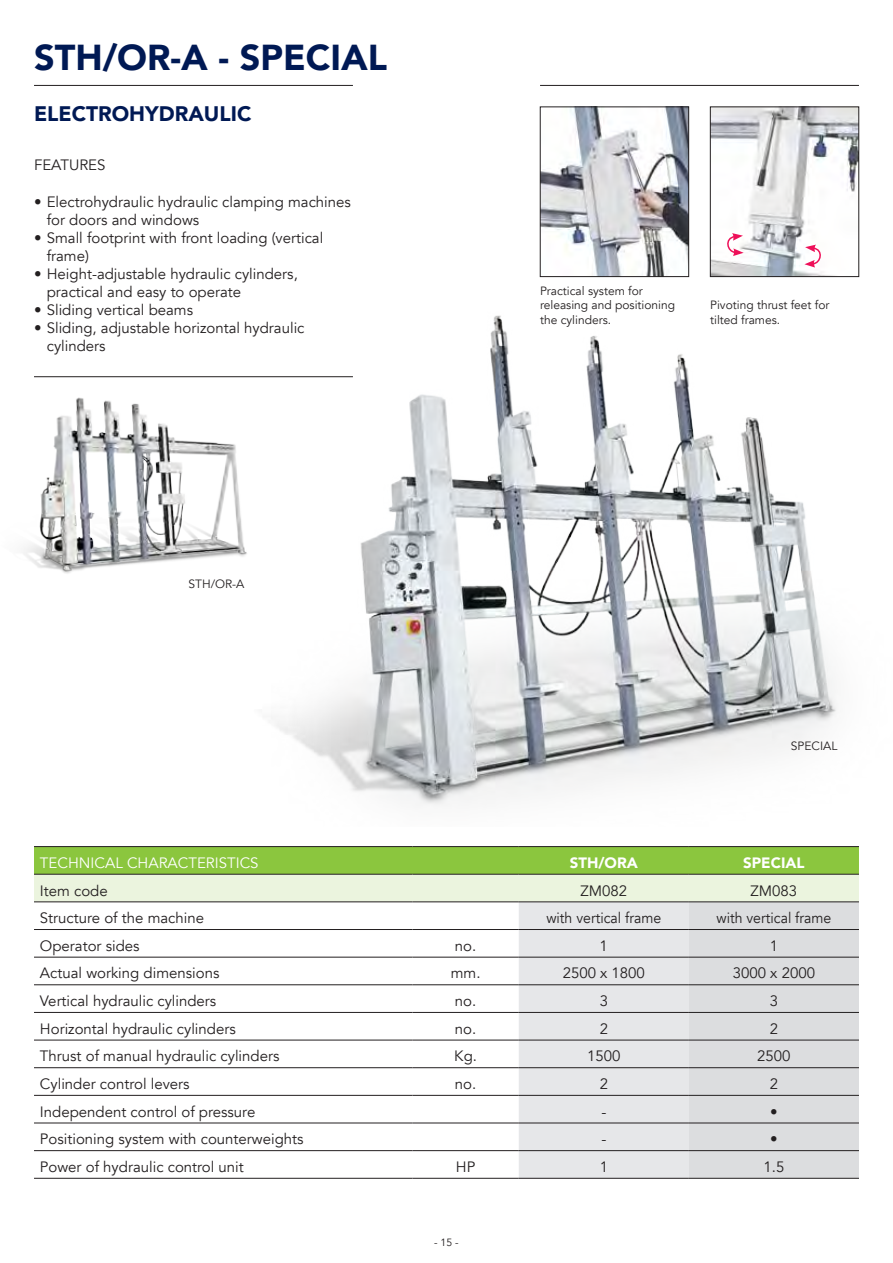
<style>
.page{position:relative;width:893px;height:1263px;background:#fff}
.page>*{position:absolute;margin:0;border:0;box-sizing:border-box;transform-origin:0 0}
.t1{font:900 36px "Avenir";color:#001954}
.t2{font:900 21px "Avenir";color:#001954}
.t3{font:15px/18px "Avenir";color:#231f20}
.t4{font:15px "Avenir";color:#231f20;scale:.94 1}
.t5{font:15px "Avenir";color:#fff}
.t6{font:900 15px "Avenir";color:#fff}
.t7{font:12px/14.4px "Avenir";color:#231f20}
.t8{font:10.5px "Avenir";color:#231f20}
</style>
<div class="page">
<img style="left:221px;top:315px;width:616px;height:491px">
<hr style="left:34px;top:85px;width:319px;height:1px;background:#231f20">
<hr style="left:34px;top:376px;width:319px;height:1px;background:#231f20">
<img style="left:542px;top:109px;width:145px;height:166px">
<div style="left:540px;top:107px;width:149px;height:170px;border:1px solid #231f20"></div>
<img style="left:712px;top:109px;width:145px;height:166px">
<div style="left:710px;top:107px;width:149px;height:170px;border:1px solid #231f20"></div>
<hr style="left:540px;top:85px;width:319px;height:1px;background:#231f20">
<img style="left:23px;top:383px;width:239px;height:204px">
<svg style="left:804px;top:245px;width:20px;height:23px"></svg>
<svg style="left:724px;top:233px;width:20px;height:23px"></svg>
<svg style="left:34px;top:847px;width:825px;height:54px;background:#b9db8c"></svg>
<div style="left:519px;top:902px;width:170px;height:276px;background:#e6e7e9"></div>
<div style="left:689px;top:902px;width:170px;height:276px;background:#dcdddf"></div>
<hr style="left:34px;top:929px;width:378px;height:1px;background:#231f20">
<hr style="left:412px;top:929px;width:107px;height:1px;background:#231f20">
<hr style="left:519px;top:929px;width:170px;height:1px;background:#231f20">
<hr style="left:689px;top:929px;width:170px;height:1px;background:#231f20">
<hr style="left:34px;top:957px;width:378px;height:1px;background:#231f20">
<hr style="left:412px;top:957px;width:107px;height:1px;background:#231f20">
<hr style="left:519px;top:957px;width:170px;height:1px;background:#231f20">
<hr style="left:689px;top:957px;width:170px;height:1px;background:#231f20">
<hr style="left:34px;top:984px;width:378px;height:1px;background:#231f20">
<hr style="left:412px;top:984px;width:107px;height:1px;background:#231f20">
<hr style="left:519px;top:984px;width:170px;height:1px;background:#231f20">
<hr style="left:689px;top:984px;width:170px;height:1px;background:#231f20">
<hr style="left:34px;top:1012px;width:378px;height:1px;background:#231f20">
<hr style="left:412px;top:1012px;width:107px;height:1px;background:#231f20">
<hr style="left:519px;top:1012px;width:170px;height:1px;background:#231f20">
<hr style="left:689px;top:1012px;width:170px;height:1px;background:#231f20">
<hr style="left:34px;top:1040px;width:378px;height:1px;background:#231f20">
<hr style="left:412px;top:1040px;width:107px;height:1px;background:#231f20">
<hr style="left:519px;top:1040px;width:170px;height:1px;background:#231f20">
<hr style="left:689px;top:1040px;width:170px;height:1px;background:#231f20">
<hr style="left:34px;top:1067px;width:378px;height:1px;background:#231f20">
<hr style="left:412px;top:1067px;width:107px;height:1px;background:#231f20">
<hr style="left:519px;top:1067px;width:170px;height:1px;background:#231f20">
<hr style="left:689px;top:1067px;width:170px;height:1px;background:#231f20">
<hr style="left:34px;top:1095px;width:378px;height:1px;background:#231f20">
<hr style="left:412px;top:1095px;width:107px;height:1px;background:#231f20">
<hr style="left:519px;top:1095px;width:170px;height:1px;background:#231f20">
<hr style="left:689px;top:1095px;width:170px;height:1px;background:#231f20">
<hr style="left:34px;top:1122px;width:378px;height:1px;background:#231f20">
<hr style="left:412px;top:1122px;width:107px;height:1px;background:#231f20">
<hr style="left:519px;top:1122px;width:170px;height:1px;background:#231f20">
<hr style="left:689px;top:1122px;width:170px;height:1px;background:#231f20">
<hr style="left:34px;top:1150px;width:378px;height:1px;background:#231f20">
<hr style="left:412px;top:1150px;width:107px;height:1px;background:#231f20">
<hr style="left:34px;top:1178px;width:378px;height:1px;background:#231f20">
<hr style="left:412px;top:1178px;width:107px;height:1px;background:#231f20">
<hr style="left:34px;top:901px;width:378px;height:1px;background:#231f20">
<hr style="left:34px;top:846px;width:378px;height:1px;background:#231f20">
<hr style="left:34px;top:874px;width:378px;height:1px;background:#231f20">
<hr style="left:412px;top:846px;width:107px;height:1px;background:#231f20">
<hr style="left:412px;top:874px;width:107px;height:1px;background:#231f20">
<hr style="left:412px;top:901px;width:107px;height:1px;background:#231f20">
<hr style="left:519px;top:901px;width:170px;height:1px;background:#231f20">
<hr style="left:689px;top:901px;width:170px;height:1px;background:#231f20">
<hr style="left:519px;top:846px;width:170px;height:1px;background:#231f20">
<hr style="left:689px;top:846px;width:170px;height:1px;background:#231f20">
<hr style="left:519px;top:874px;width:170px;height:1px;background:#231f20">
<hr style="left:689px;top:874px;width:170px;height:1px;background:#231f20">
<hr style="left:519px;top:1150px;width:170px;height:1px;background:#231f20">
<hr style="left:689px;top:1150px;width:170px;height:1px;background:#231f20">
<hr style="left:519px;top:1178px;width:170px;height:1px;background:#231f20">
<hr style="left:689px;top:1178px;width:170px;height:1px;background:#231f20">
<h1 class="t1" style="left:34px;top:27px;width:355px">STH/OR-A - SPECIAL</h1>
<h2 class="t2" style="left:34px;top:96px;width:219px">ELECTROHYDRAULIC</h2>
<p class="t3" style="left:34px;top:157px;width:73px">FEATURES</p>
<p class="t3" style="left:47px;top:193px;width:306px;text-indent:-13px">• Electrohydraulic hydraulic clamping machines for doors and windows</p>
<p class="t3" style="left:47px;top:229px;width:278px;text-indent:-13px">• Small footprint with front loading (vertical frame)</p>
<p class="t3" style="left:47px;top:265px;width:253px;text-indent:-13px">• Height-adjustable hydraulic cylinders, practical and easy to operate</p>
<p class="t3" style="left:34px;top:301px;width:161px">• Sliding vertical beams</p>
<p class="t3" style="left:47px;top:319px;width:259px;text-indent:-13px">• Sliding, adjustable horizontal hydraulic cylinders</p>
<p class="t7" style="left:188px;top:577px;width:58px">STH/OR-A</p>
<p class="t7" style="left:540px;top:284px;width:137px">Practical system for releasing and positioning the cylinders.</p>
<p class="t7" style="left:710px;top:298px;width:121px">Pivoting thrust feet for tilted frames.</p>
<p class="t7" style="left:791px;top:739px;width:48px">SPECIAL</p>
<p class="t5" style="left:40px;top:854px;width:220px">TECHNICAL CHARACTERISTICS</p>
<p class="t6" style="left:570px;top:850px;width:70px">STH/ORA</p>
<p class="t6" style="left:743px;top:850px;width:63px">SPECIAL</p>
<p class="t3" style="left:40px;top:882px;width:69px">Item code</p>
<p class="t3" style="left:580px;top:882px;width:48px">ZM082</p>
<p class="t3" style="left:751px;top:882px;width:48px">ZM083</p>
<p class="t3" style="left:40px;top:909px;width:166px">Structure of the machine</p>
<p class="t4" style="left:546px;top:909px;width:124px">with vertical frame</p>
<p class="t4" style="left:716px;top:909px;width:124px">with vertical frame</p>
<p class="t3" style="left:40px;top:937px;width:101px">Operator sides</p>
<p class="t3" style="left:455px;top:937px;width:23px">no.</p>
<p class="t3" style="left:600px;top:937px;width:10px">1</p>
<p class="t3" style="left:770px;top:937px;width:10px">1</p>
<p class="t3" style="left:40px;top:964px;width:181px">Actual working dimensions</p>
<p class="t3" style="left:451px;top:964px;width:31px">mm.</p>
<p class="t3" style="left:563px;top:964px;width:84px">2500 x 1800</p>
<p class="t3" style="left:733px;top:964px;width:84px">3000 x 2000</p>
<p class="t3" style="left:40px;top:992px;width:178px">Vertical hydraulic cylinders</p>
<p class="t3" style="left:455px;top:992px;width:23px">no.</p>
<p class="t3" style="left:600px;top:992px;width:10px">3</p>
<p class="t3" style="left:770px;top:992px;width:10px">3</p>
<p class="t3" style="left:40px;top:1020px;width:197px">Horizontal hydraulic cylinders</p>
<p class="t3" style="left:455px;top:1020px;width:23px">no.</p>
<p class="t3" style="left:600px;top:1020px;width:10px">2</p>
<p class="t3" style="left:770px;top:1020px;width:10px">2</p>
<p class="t3" style="left:40px;top:1047px;width:241px">Thrust of manual hydraulic cylinders</p>
<p class="t3" style="left:454px;top:1047px;width:24px">Kg.</p>
<p class="t3" style="left:587px;top:1047px;width:35px">1500</p>
<p class="t3" style="left:757px;top:1047px;width:35px">2500</p>
<p class="t3" style="left:40px;top:1075px;width:151px">Cylinder control levers</p>
<p class="t3" style="left:455px;top:1075px;width:23px">no.</p>
<p class="t3" style="left:600px;top:1075px;width:10px">2</p>
<p class="t3" style="left:770px;top:1075px;width:10px">2</p>
<p class="t3" style="left:40px;top:1103px;width:217px">Independent control of pressure</p>
<p class="t3" style="left:601px;top:1103px;width:6px">-</p>
<p class="t3" style="left:770px;top:1103px;width:9px">•</p>
<p class="t3" style="left:40px;top:1130px;width:265px">Positioning system with counterweights</p>
<p class="t3" style="left:601px;top:1130px;width:6px">-</p>
<p class="t3" style="left:770px;top:1130px;width:9px">•</p>
<p class="t3" style="left:40px;top:1158px;width:205px">Power of hydraulic control unit</p>
<p class="t3" style="left:456px;top:1158px;width:21px">HP</p>
<p class="t3" style="left:600px;top:1158px;width:10px">1</p>
<p class="t3" style="left:763px;top:1158px;width:22px">1.5</p>
<p class="t8" style="left:434px;top:1236px;width:26px">- 15 -</p>
</div>
